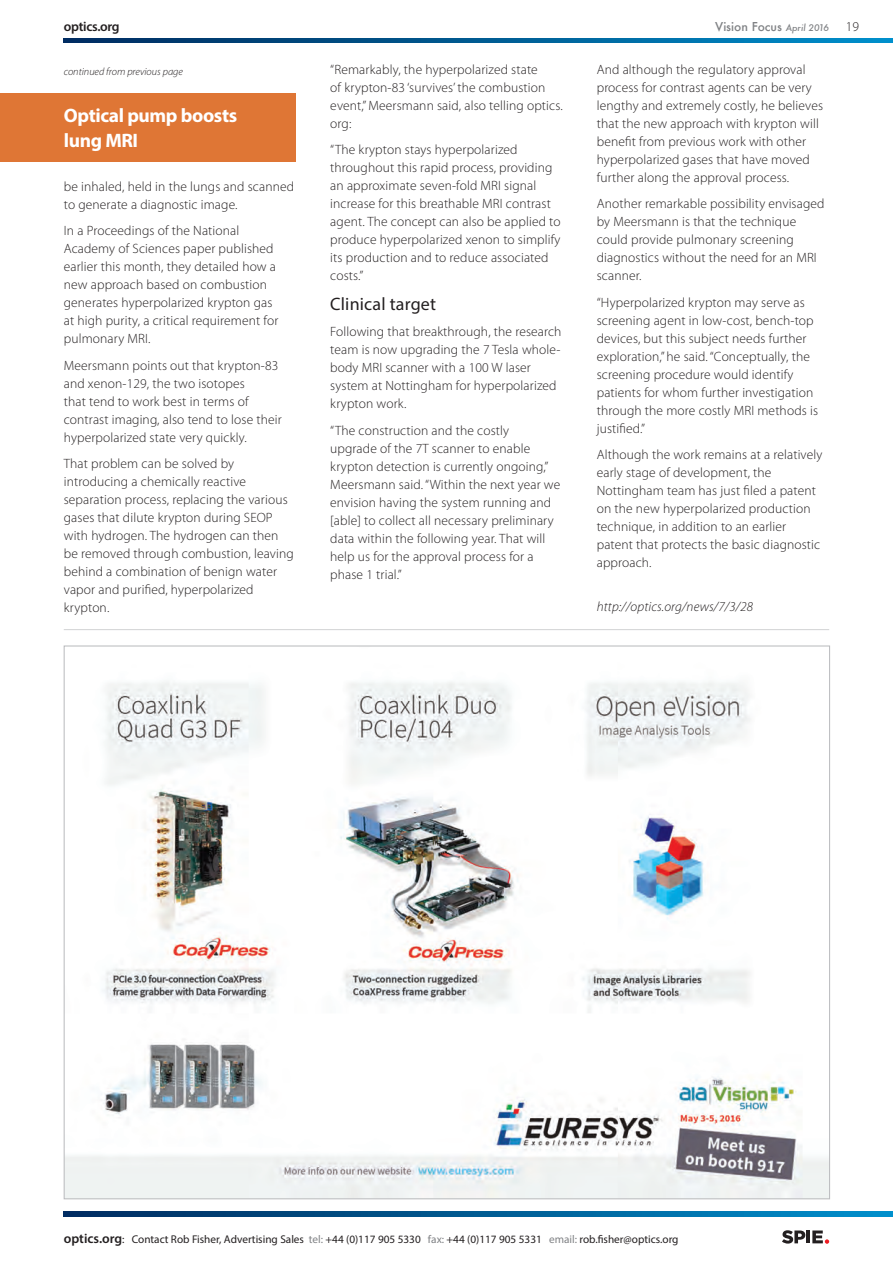
<style>
.page{position:relative;width:893px;height:1263px;background:#fff}
.page>*{position:absolute;margin:0;border:0;box-sizing:border-box;transform-origin:0 0}
.t1{font:700 19.5px/25.5px "Myriad Pro";letter-spacing:-.02em;color:#fff}
.t2{font:18px "Myriad Pro";letter-spacing:.01em;color:#231f20}
.t3{font:300 13.5px/18px "Myriad Pro";letter-spacing:.01em;color:#231f20}
.t4{font:italic 300 13.5px "Myriad Pro";letter-spacing:.01em;color:#231f20}
.t5{font:600 13.5px "Myriad Pro";letter-spacing:-.02em;color:#231f20}
.t6{font:500 12px "Futura";color:#808285}
.t7{font:11.25px "Myriad Pro";color:#231f20}
.t8{font:italic 300 10.5px "Myriad Pro";color:#231f20}
.s1{font-style:italic;font-size:9px}
.s2{font-weight:600;font-size:13.5px}
.s3{color:#808285}
</style>
<div class="page">
<svg style="left:64px;top:1212px;width:829px;height:4px;background:#005c93"></svg>
<svg style="left:64px;top:38px;width:829px;height:5px;background:#005c93"></svg>
<svg style="left:782px;top:1230px;width:47px;height:14px"></svg>
<div style="left:0;top:94px;width:295px;height:68px;background:#df7635"></div>
<hr style="left:64px;top:629px;width:765px;height:1px;background:#d1d2d4">
<img style="left:66px;top:681px;width:762px;height:516px">
<p class="t5" style="left:64px;top:18px;width:57px">optics.org</p>
<p class="t6" style="left:715px;top:18px;width:116px">Vision Focus <span class="s1">April 2016</span></p>
<p class="t3" style="left:846px;top:18px;width:15px">19</p>
<p class="t8" style="left:64px;top:65px;width:121px">continued from previous page</p>
<p class="t1" style="left:64px;top:102px;width:175px">Optical pump boosts lung MRI</p>
<p class="t3" style="left:64px;top:177px;width:232px">be inhaled, held in the lungs and scanned to generate a diagnostic image.</p>
<p class="t3" style="left:64px;top:222px;width:216px">In a Proceedings of the National Academy of Sciences paper published earlier this month, they detailed how a new approach based on combustion generates hyperpolarized krypton gas at high purity, a critical requirement for pulmonary MRI.</p>
<p class="t3" style="left:64px;top:356px;width:219px">Meersmann points out that krypton-83 and xenon-129, the two isotopes<br>that tend to work best in terms of contrast imaging, also tend to lose their hyperpolarized state very quickly.</p>
<p class="t3" style="left:64px;top:455px;width:232px">That problem can be solved by introducing a chemically reactive separation process, replacing the various gases that dilute krypton during SEOP with hydrogen. The hydrogen can then be removed through combustion, leaving behind a combination of benign water vapor and purified, hyperpolarized krypton.</p>
<p class="t3" style="left:330px;top:60px;width:234px">“Remarkably, the hyperpolarized state<br>of krypton-83 ‘survives’ the combustion event,” Meersmann said, also telling optics. org:</p>
<p class="t3" style="left:330px;top:141px;width:232px">“The krypton stays hyperpolarized throughout this rapid process, providing an approximate seven-fold MRI signal increase for this breathable MRI contrast agent. The concept can also be applied to produce hyperpolarized xenon to simplify its production and to reduce associated costs.”</p>
<p class="t2" style="left:330px;top:293px;width:107px">Clinical target</p>
<p class="t3" style="left:330px;top:323px;width:233px">Following that breakthrough, the research team is now upgrading the 7 Tesla whole&shy;body MRI scanner with a 100 W laser system at Nottingham for hyperpolarized krypton work.</p>
<p class="t3" style="left:330px;top:421px;width:232px">“The construction and the costly<br>upgrade of the 7T scanner to enable krypton detection is currently ongoing,” Meersmann said. “Within the next year we envision having the system running and [able] to collect all necessary preliminary data within the following year. That will help us for the approval process for a phase 1 trial.”</p>
<p class="t3" style="left:597px;top:60px;width:228px">And although the regulatory approval process for contrast agents can be very lengthy and extremely costly, he believes that the new approach with krypton will benefit from previous work with other hyperpolarized gases that have moved further along the approval process.</p>
<p class="t3" style="left:597px;top:195px;width:229px">Another remarkable possibility envisaged by Meersmann is that the technique could provide pulmonary screening diagnostics without the need for an MRI scanner.</p>
<p class="t3" style="left:597px;top:293px;width:223px">“Hyperpolarized krypton may serve as screening agent in low-cost, bench-top devices, but this subject needs further exploration,” he said. “Conceptually, the screening procedure would identify patients for whom further investigation through the more costly MRI methods is justified.”</p>
<p class="t3" style="left:597px;top:446px;width:227px">Although the work remains at a relatively early stage of development, the Nottingham team has just filed a patent on the new hyperpolarized production technique, in addition to an earlier patent that protects the basic diagnostic approach.</p>
<p class="t4" style="left:597px;top:598px;width:158px">http://optics.org/news/7/3/28</p>
<p class="t7" style="left:64px;top:1232px;width:616px"><span class="s2">optics.org</span>: Contact Rob Fisher, Advertising Sales <span class="s3">tel:</span> +44 (0)117 905 5330 <span class="s3">fax:</span> +44 (0)117 905 5331 <span class="s3">email:</span> rob.fisher@optics.org</p>
</div>
